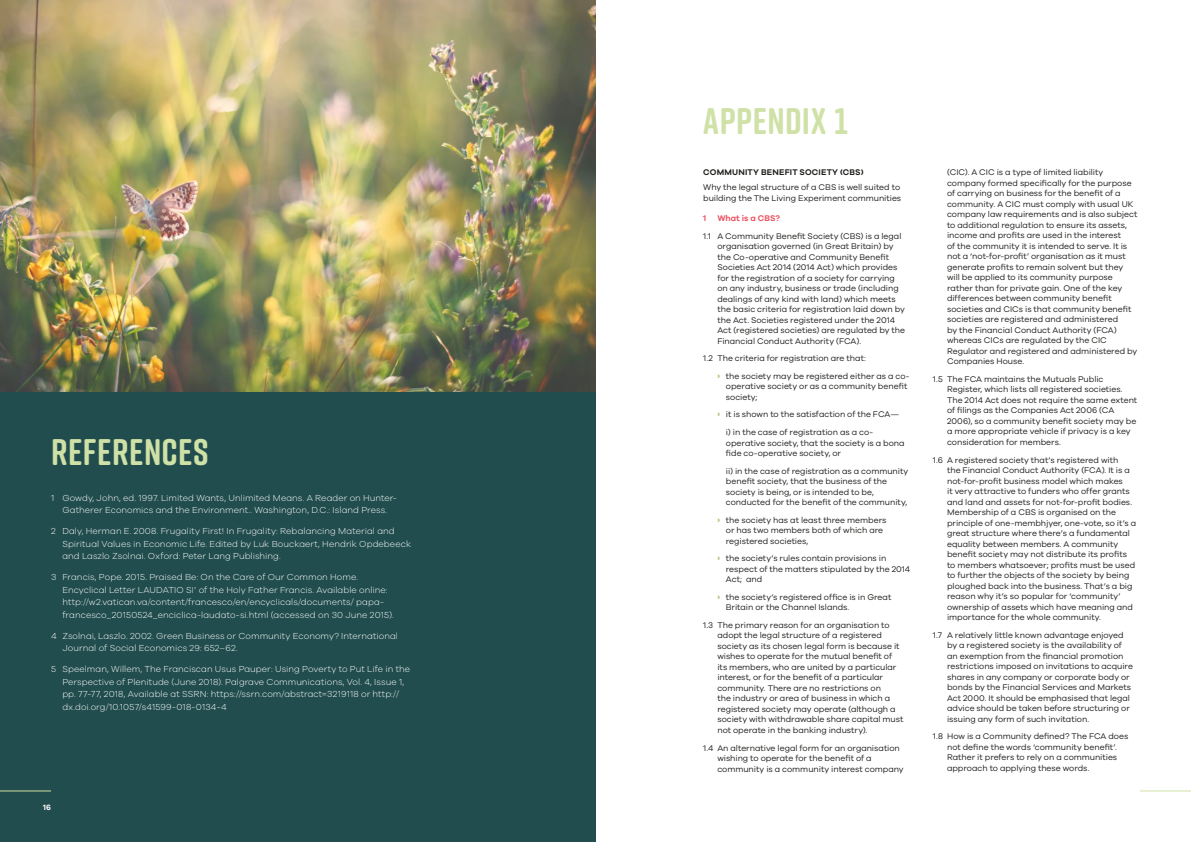
<style>
.page{position:relative;width:1191px;height:842px;background:#fff}
.page>*{position:absolute;margin:0;border:0;box-sizing:border-box;transform-origin:0 0}
.t1{font:700 37px "Rift Soft";letter-spacing:.015em;color:#cfe1a6}
.t2{font:300 9px/12.5px "Galano Grotesque";letter-spacing:.005em;color:#fff}
.t3{font:8.5px/10.5px "Galano Grotesque";letter-spacing:-.005em;color:#1d1d1b}
.t4{font:600 8.5px "Galano Grotesque";letter-spacing:.02em;color:#1d1d1b}
.t5{font:600 8.5px "Galano Grotesque";color:#ea5160}
.t6{font:600 8px "Galano Grotesque";color:#fff}
.s1{font-weight:800;color:#b2be72}
</style>
<div class="page">
<div style="left:0;top:0;width:595px;height:842px;background:#224d4e"></div>
<hr style="left:1140px;top:790px;width:51px;height:1px;background:#cfe1a6">
<hr style="left:0;top:790px;width:51px;height:1px;background:#cfe1a6">
<img style="left:0;top:0;width:595px;height:391px">
<h1 class="t1" style="left:51px;top:426px;width:159px">REFERENCES</h1>
<p class="t2" style="left:51px;top:491px;width:347px;text-align:center">1 Gowdy, John, ed. 1997. Limited Wants, Unlimited Means. A Reader on Hunter-<br>Gatherer Economics and the Environment.. Washington, D.C.: Island Press.</p>
<p class="t2" style="left:62px;top:524px;width:350px;text-indent:-11px">2 Daly, Herman E. 2008. Frugality First! In Frugality: Rebalancing Material and<br>Spiritual Values in Economic Life. Edited by Luk Bouckaert, Hendrik Opdebeeck and Laszlo Zsolnai. Oxford: Peter Lang Publishing.</p>
<p class="t2" style="left:62px;top:571px;width:333px;text-indent:-11px">3 Francis, Pope. 2015. Praised Be: On the Care of Our Common Home.<br>Encyclical Letter LAUDATIO SI’ of the Holy Father Francis. Available online: http://w2.vatican.va/content/francesco/en/encyclicals/documents/ papa&shy;francesco_20150524_enciclica-laudato-si.html (accessed on 30 June 2015).</p>
<p class="t2" style="left:62px;top:629px;width:337px;text-indent:-11px">4 Zsolnai, Laszlo. 2002. Green Business or Community Economy? International<br>Journal of Social Economics 29: 652–62.</p>
<p class="t2" style="left:62px;top:663px;width:349px;text-indent:-11px">5 Speelman, Willem, The Franciscan Usus Pauper: Using Poverty to Put Life in the Perspective of Plenitude (June 2018). Palgrave Communications, Vol. 4, Issue 1, pp. 77-77, 2018, Available at SSRN: https://ssrn.com/abstract=3219118 or http:// dx.doi.org/10.1057/s41599-018-0134-4</p>
<p class="t6" style="left:43px;top:803px;width:10px">16</p>
<h1 class="t1" style="left:703px;top:94px;width:147px">APPENDIX 1</h1>
<p class="t4" style="left:703px;top:167px;width:162px">COMMUNITY BENEFIT SOCIETY (CBS)</p>
<p class="t3" style="left:703px;top:182px;width:199px">Why the legal structure of a CBS is well suited to building the The Living Experiment communities</p>
<p class="t5" style="left:703px;top:213px;width:5px">1</p>
<p class="t5" style="left:717px;top:213px;width:64px">What is a CBS?</p>
<p class="t3" style="left:717px;top:230px;width:189px;text-indent:-14px">1.1 A Community Benefit Society (CBS) is a legal organisation governed (in Great Britain) by the Co-operative and Community Benefit Societies Act 2014 (2014 Act) which provides for the registration of a society for carrying on any industry, business or trade (including dealings of any kind with land) which meets the basic criteria for registration laid down by the Act. Societies registered under the 2014<br>Act (registered societies) are regulated by the Financial Conduct Authority (FCA).</p>
<p class="t3" style="left:717px;top:349px;width:194px;line-height:17.6px;text-indent:-14px">1.2 The criteria for registration are that:<br><span class="s1">›</span> the society may be registered either as a co-</p>
<p class="t3" style="left:726px;top:381px;width:183px">operative society or as a community benefit society;</p>
<p class="t3" style="left:726px;top:405px;width:175px;line-height:17.6px;text-indent:-8px"><span class="s1">›</span> it is shown to the satisfaction of the FCA— i) in the case of registration as a co-</p>
<p class="t3" style="left:726px;top:437px;width:180px">operative society, that the society is a bona fide co-operative society, or</p>
<p class="t3" style="left:726px;top:465px;width:184px">ii) in the case of registration as a community benefit society, that the business of the society is being, or is intended to be, conducted for the benefit of the community,</p>
<p class="t3" style="left:726px;top:514px;width:162px;text-indent:-8px"><span class="s1">›</span> the society has at least three members or has two members both of which are registered societies,</p>
<p class="t3" style="left:726px;top:553px;width:186px;text-indent:-8px"><span class="s1">›</span> the society’s rules contain provisions in respect of the matters stipulated by the 2014<br>Act; and</p>
<p class="t3" style="left:726px;top:591px;width:167px;text-indent:-8px"><span class="s1">›</span> the society’s registered office is in Great<br>Britain or the Channel Islands.</p>
<p class="t3" style="left:717px;top:620px;width:188px;text-indent:-14px">1.3 The primary reason for an organisation to adopt the legal structure of a registered society as its chosen legal form is because it wishes to operate for the mutual benefit of its members, who are united by a particular interest, or for the benefit of a particular community. There are no restrictions on<br>the industry or area of business in which a registered society may operate (although a society with withdrawable share capital must not operate in the banking industry).</p>
<p class="t3" style="left:717px;top:742px;width:188px;text-indent:-14px">1.4 An alternative legal form for an organisation wishing to operate for the benefit of a community is a community interest company</p>
<p class="t3" style="left:947px;top:167px;width:192px">(CIC). A CIC is a type of limited liability company formed specifically for the purpose of carrying on business for the benefit of a community. A CIC must comply with usual UK company law requirements and is also subject to additional regulation to ensure its assets, income and profits are used in the interest<br>of the community it is intended to serve. It is not a ‘not-for-profit’ organisation as it must generate profits to remain solvent but they will be applied to its community purpose rather than for private gain. One of the key differences between community benefit societies and CICs is that community benefit societies are registered and administered<br>by the Financial Conduct Authority (FCA) whereas CICs are regulated by the CIC Regulator and registered and administered by Companies House.</p>
<p class="t3" style="left:947px;top:374px;width:192px;text-indent:-14px">1.5 The FCA maintains the Mutuals Public Register, which lists all registered societies.<br>The 2014 Act does not require the same extent of filings as the Companies Act 2006 (CA 2006), so a community benefit society may be a more appropriate vehicle if privacy is a key consideration for members.</p>
<p class="t3" style="left:947px;top:454px;width:191px;text-indent:-14px">1.6 A registered society that’s registered with<br>the Financial Conduct Authority (FCA). It is a not-for-profit business model which makes<br>it very attractive to funders who offer grants and land and assets for not-for-profit bodies.<br>Membership of a CBS is organised on the principle of one-membhjyer, one-vote, so it’s a great structure where there’s a fundamental equality between members. A community benefit society may not distribute its profits to members whatsoever; profits must be used to further the objects of the society by being ploughed back into the business. That’s a big reason why it’s so popular for ‘community’ ownership of assets which have meaning and importance for the whole community.</p>
<p class="t3" style="left:947px;top:629px;width:187px;text-indent:-14px">1.7 A relatively little known advantage enjoyed by a registered society is the availability of an exemption from the financial promotion restrictions imposed on invitations to acquire shares in any company or corporate body or bonds by the Financial Services and Markets Act 2000. It should be emphasised that legal advice should be taken before structuring or issuing any form of such invitation.</p>
<p class="t3" style="left:947px;top:731px;width:183px;text-indent:-14px">1.8 How is a Community defined? The FCA does not define the words ‘community benefit’.<br>Rather it prefers to rely on a communities approach to applying these words.</p>
</div>
